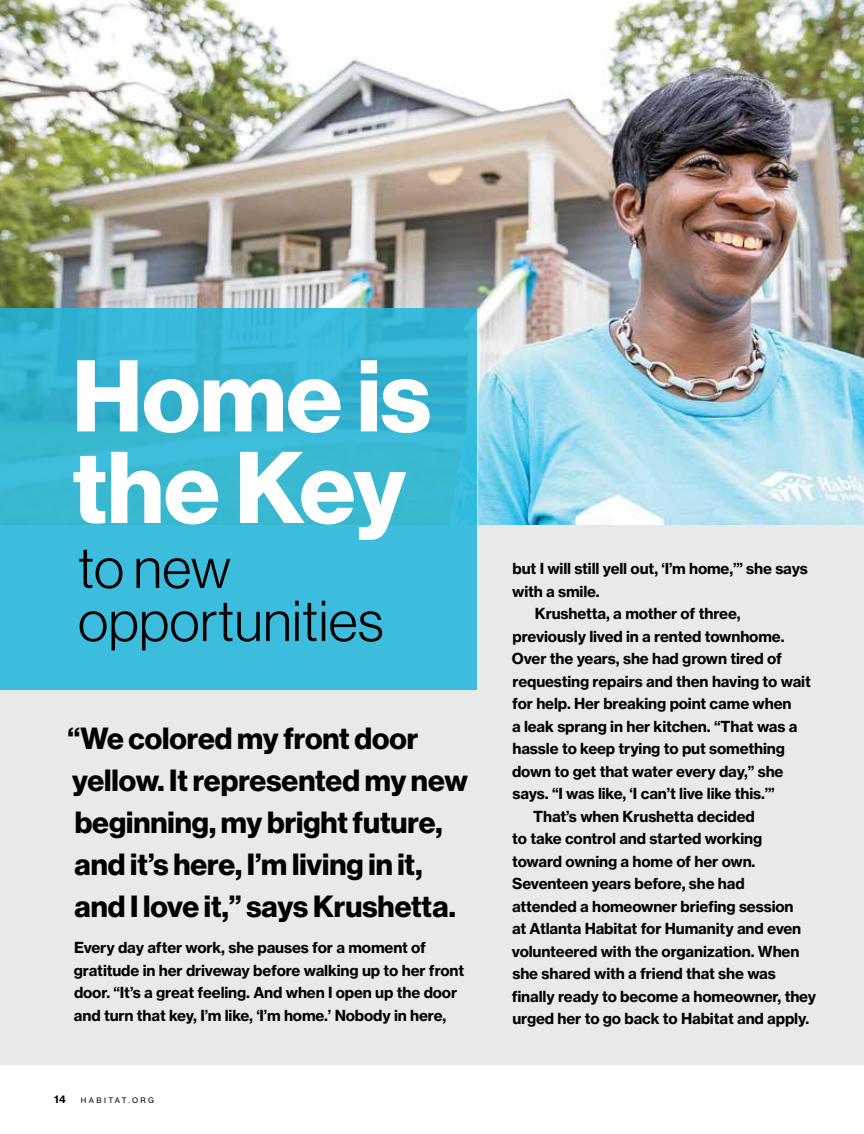
<style>
.page{position:relative;width:864px;height:1134px;background:#fff}
.page>*{position:absolute;margin:0;border:0;box-sizing:border-box;transform-origin:0 0}
.t1{font:99.6px/91.5px "N Haas Grotesk DS Pro 75 Bd";color:#fff}
.t2{font:56.4px/53.1px "N Haas Grotesk DS Pro 45 Lt";letter-spacing:.01em;color:#000}
.t3{font:30px/42px "N Haas Grotesk DS Pro 75 Bd";color:#000}
.t4{font:15px/22.5px "N Haas Grotesk TX Pro 75 Bd";letter-spacing:-.01em;color:#000}
.t5{font:10.5px "N Haas Grotesk TX Pro 75 Bd";color:#000}
.t6{font:7.5px "N Haas Grotesk TX Pro 55 Rg";letter-spacing:.315em;color:#000}
</style>
<div class="page">
<div style="left:0;top:525px;width:864px;height:540px;background:#e9e9ea"></div>
<img style="left:0;top:0;width:864px;height:525px">
<div style="left:0;top:309px;width:477px;height:381px;background:linear-gradient(to bottom,#34b3d1,#3ebfdf)"></div>
<h1 class="t1" style="left:72px;top:352px;width:360px">Home is the Key</h1>
<h2 class="t2" style="left:78px;top:542px;width:307px">to new opportunities</h2>
<h3 class="t3" style="left:68px;top:718px;width:402px">“We colored my front door yellow. It represented my new beginning, my bright future, and it’s here, I’m living in it, and I love it,” says Krushetta.</h3>
<p class="t4" style="left:74px;top:936px;width:392px">Every day after work, she pauses for a moment of gratitude in her driveway before walking up to her front door. “It’s a great feeling. And when I open up the door and turn that key, I’m like, ‘I’m home.’ Nobody in here,</p>
<p class="t5" style="left:54px;top:1093px;width:13px">14</p>
<p class="t6" style="left:81px;top:1096px;width:75px">HABITAT.ORG</p>
<p class="t4" style="left:513px;top:557px;width:297px">but I will still yell out, ‘I’m home,’” she says</p>
<p class="t4" style="left:512px;top:580px;width:89px">with a smile.</p>
<p class="t4" style="left:535px;top:602px;width:207px">Krushetta, a mother of three,</p>
<p class="t4" style="left:513px;top:625px;width:273px">previously lived in a rented townhome.</p>
<p class="t4" style="left:512px;top:647px;width:272px">Over the years, she had grown tired of</p>
<p class="t4" style="left:513px;top:670px;width:300px">requesting repairs and then having to wait</p>
<p class="t4" style="left:512px;top:692px;width:281px">for help. Her breaking point came when</p>
<p class="t4" style="left:512px;top:715px;width:287px">a leak sprang in her kitchen. “That was a</p>
<p class="t4" style="left:513px;top:737px;width:274px">hassle to keep trying to put something</p>
<p class="t4" style="left:512px;top:760px;width:273px">down to get that water every day,” she</p>
<p class="t4" style="left:512px;top:782px;width:264px">says. “I was like, ‘I can’t live like this.’”</p>
<p class="t4" style="left:533px;top:805px;width:223px">That’s when Krushetta decided</p>
<p class="t4" style="left:512px;top:827px;width:252px">to take control and started working</p>
<p class="t4" style="left:512px;top:850px;width:245px">toward owning a home of her own.</p>
<p class="t4" style="left:512px;top:872px;width:234px">Seventeen years before, she had</p>
<p class="t4" style="left:512px;top:895px;width:283px">attended a homeowner briefing session</p>
<p class="t4" style="left:512px;top:917px;width:291px">at Atlanta Habitat for Humanity and even</p>
<p class="t4" style="left:512px;top:940px;width:289px">volunteered with the organization. When</p>
<p class="t4" style="left:512px;top:962px;width:265px">she shared with a friend that she was</p>
<p class="t4" style="left:512px;top:985px;width:306px">finally ready to become a homeowner, they</p>
<p class="t4" style="left:512px;top:1007px;width:298px">urged her to go back to Habitat and apply.</p>
</div>
